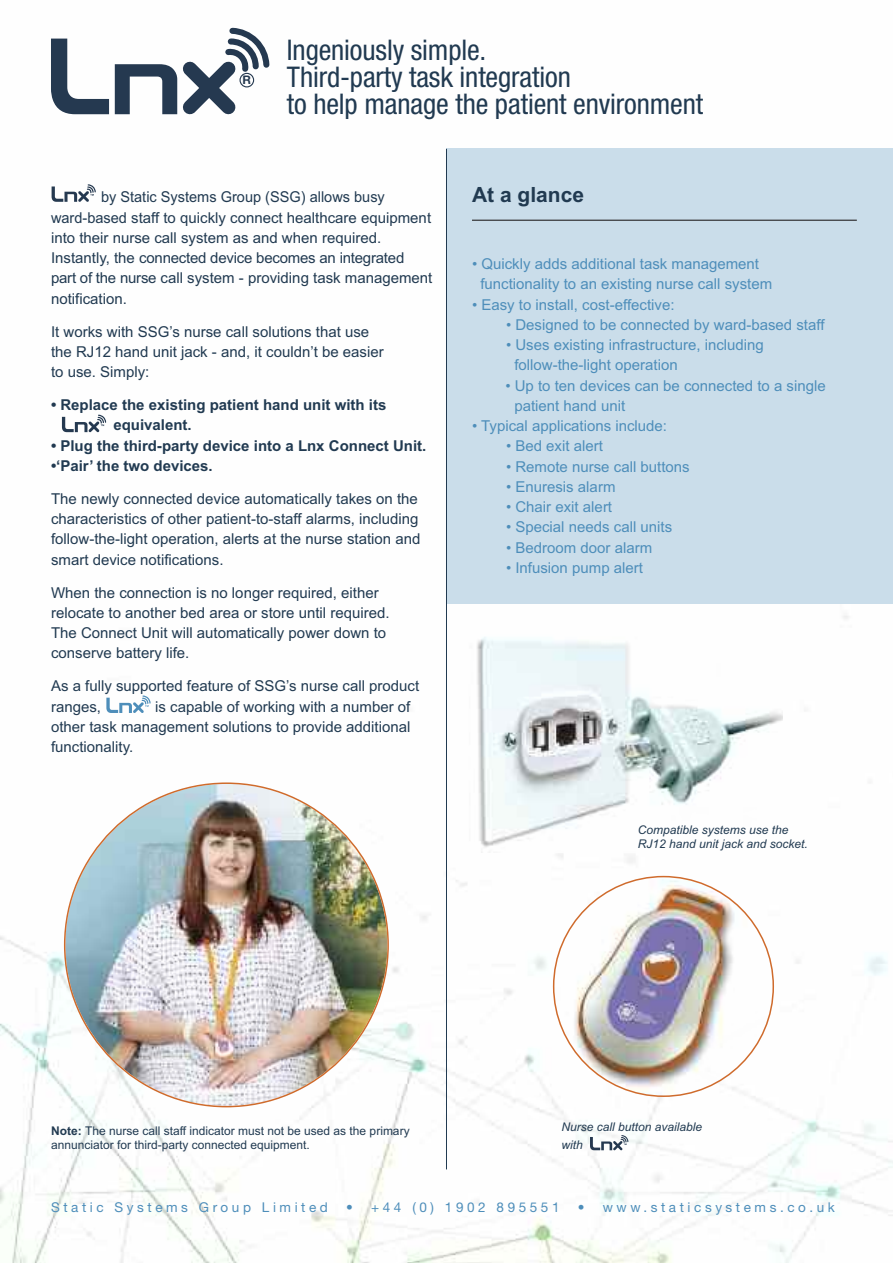
<style>
.page{position:relative;width:893px;height:1263px;background:#fff}
.page>*{position:absolute;margin:0;border:0;box-sizing:border-box;transform-origin:0 0}
.t1{font:condensed 28.5px/26.7px "Helvetica Neue";letter-spacing:-.005em;color:#213a51}
.t2{font:700 21px "Arial";color:#213a51}
.t3{font:15px/20.2px "Arial";color:#213a51}
.t4{font:15px/20.2px "Arial";color:#4e8eba}
.t5{font:700 15px/20.2px "Arial";color:#213a51}
.t6{font:13.5px "Helvetica Neue";letter-spacing:.265em;color:#4e8eba}
.t7{font:12px/14.4px "Arial";color:#213a51}
.t8{font:italic 12px/14.4px "Arial";color:#213a51}
.t9{font:700 11.85px "Helvetica Neue";color:#253950}
.s1{font-weight:700}
</style>
<div class="page">
<img style="left:0;top:27px;width:893px;height:1236px">
<img style="left:457px;top:629px;width:325px;height:224px">
<img style="left:553px;top:876px;width:221px;height:221px">
<svg style="left:51px;top:39px;width:58px;height:75px"></svg>
<svg style="left:115px;top:28px;width:154px;height:86px"></svg>
<div style="left:239px;top:73px;width:15px;height:14px;border:1px solid #253950;border-radius:50%"></div>
<div style="left:446px;top:149px;width:447px;height:455px;background:#caddea"></div>
<hr style="left:472px;top:220px;width:385px;height:1px;background:#272526">
<svg style="left:52px;top:184px;width:44px;height:18px"></svg>
<svg style="left:106px;top:695px;width:45px;height:18px"></svg>
<svg style="left:62px;top:415px;width:44px;height:17px"></svg>
<svg style="left:590px;top:1135px;width:38px;height:15px"></svg>
<img style="left:64px;top:782px;width:325px;height:325px">
<hr style="left:446px;top:149px;width:1px;height:1020px;background:#213a51">
<p class="t9" style="left:242px;top:76px;width:10px">R</p>
<h1 class="t1" style="left:287px;top:39px;width:418px">Ingeniously simple.<br>Third-party task integration<br>to help manage the patient environment</h1>
<p class="t3" style="left:51px;top:187px;width:383px;text-indent:50px">by Static Systems Group (SSG) allows busy ward-based staff to quickly connect healthcare equipment into their nurse call system as and when required.<br>Instantly, the connected device becomes an integrated part of the nurse call system - providing task management notification.</p>
<p class="t3" style="left:51px;top:321px;width:334px">It works with SSG’s nurse call solutions that use the RJ12 hand unit jack - and, it couldn’t be easier to use. Simply:</p>
<p class="t5" style="left:113px;top:395px;width:274px;text-indent:-62px">• Replace the existing patient hand unit with its equivalent.</p>
<p class="t5" style="left:51px;top:435px;width:377px">• Plug the third-party device into a Lnx Connect Unit.</p>
<p class="t5" style="left:51px;top:455px;width:163px">•‘Pair’ the two devices.</p>
<p class="t3" style="left:51px;top:488px;width:371px">The newly connected device automatically takes on the characteristics of other patient-to-staff alarms, including follow-the-light operation, alerts at the nurse station and smart device notifications.</p>
<p class="t3" style="left:51px;top:582px;width:340px">When the connection is no longer required, either relocate to another bed area or store until required.<br>The Connect Unit will automatically power down to conserve battery life.</p>
<p class="t3" style="left:51px;top:676px;width:370px">As a fully supported feature of SSG’s nurse call product ranges,</p>
<p class="t3" style="left:51px;top:696px;width:361px;text-align:justify;text-indent:104px">is capable of working with a number of other task management solutions to provide additional functionality.</p>
<h2 class="t2" style="left:472px;top:183px;width:114px">At a glance</h2>
<p class="t4" style="left:480px;top:254px;width:293px;text-indent:-8px">• Quickly adds additional task management functionality to an existing nurse call system</p>
<p class="t4" style="left:472px;top:294px;width:204px">• Easy to install, cost-effective:</p>
<p class="t4" style="left:506px;top:315px;width:320px">• Designed to be connected by ward-based staff</p>
<p class="t4" style="left:514px;top:335px;width:251px;text-indent:-8px">• Uses existing infrastructure, including follow-the-light operation</p>
<p class="t4" style="left:514px;top:375px;width:313px;text-indent:-9px">• Up to ten devices can be connected to a single patient hand unit</p>
<p class="t4" style="left:472px;top:416px;width:197px">• Typical applications include:</p>
<p class="t4" style="left:506px;top:436px;width:98px">• Bed exit alert</p>
<p class="t4" style="left:506px;top:456px;width:185px">• Remote nurse call buttons</p>
<p class="t4" style="left:506px;top:477px;width:111px">• Enuresis alarm</p>
<p class="t4" style="left:506px;top:497px;width:108px">• Chair exit alert</p>
<p class="t4" style="left:506px;top:517px;width:168px">• Special needs call units</p>
<p class="t4" style="left:506px;top:537px;width:148px">• Bedroom door alarm</p>
<p class="t4" style="left:506px;top:558px;width:138px">• Infusion pump alert</p>
<p class="t8" style="left:638px;top:822px;width:172px">Compatible systems use the<br>RJ12 hand unit jack and socket.</p>
<p class="t7" style="left:51px;top:1123px;width:360px"><span class="s1">Note:</span> The nurse call staff indicator must not be used as the primary annunciator for third-party connected equipment.</p>
<p class="t8" style="left:561px;top:1118px;width:142px;line-height:18px">Nurse call button available with</p>
<p class="t6" style="left:51px;top:1202px;width:278px">Static Systems Group Limited</p>
<p class="t6" style="left:346px;top:1202px;width:215px">• +44 (0) 1902 895551</p>
<p class="t6" style="left:578px;top:1202px;width:259px">• www.staticsystems.co.uk</p>
</div>
